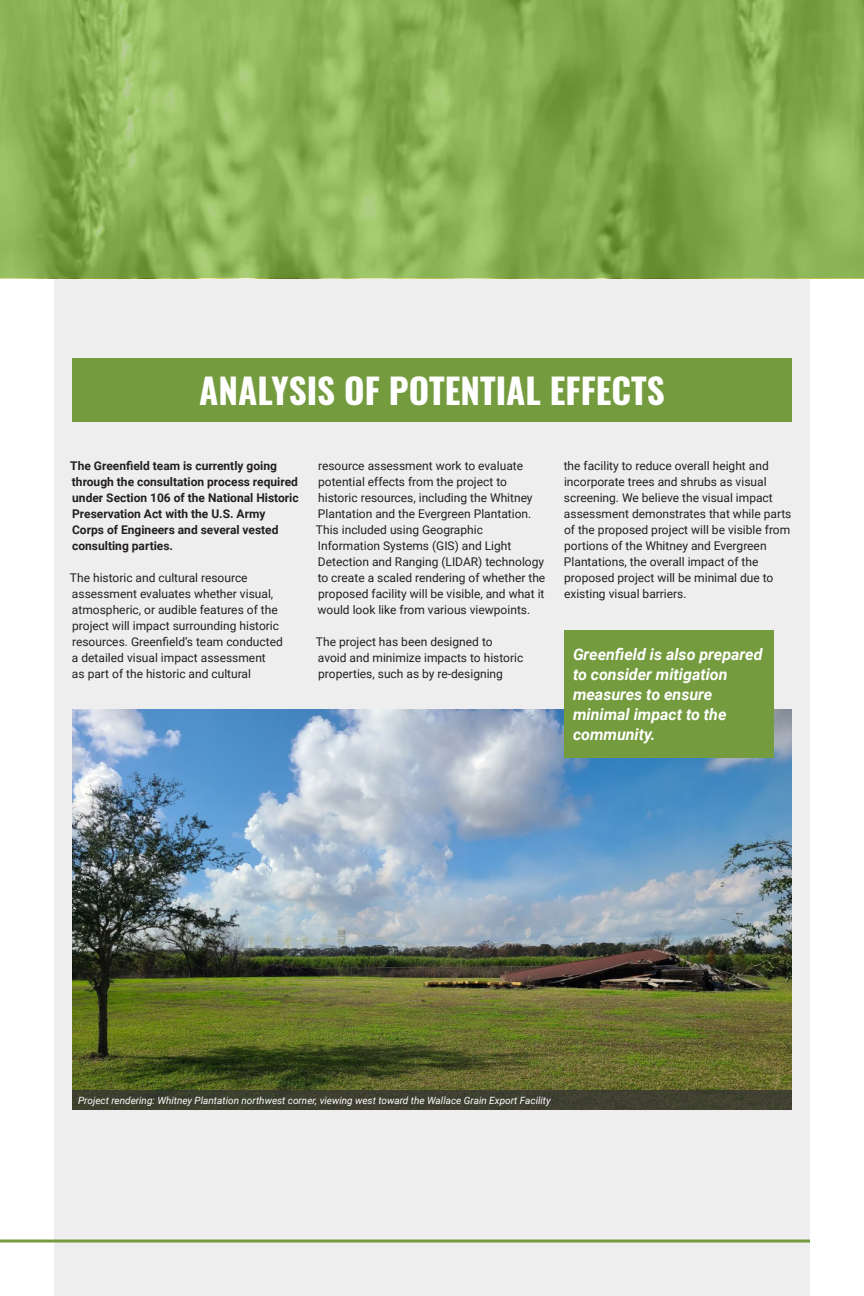
<style>
.page{position:relative;width:864px;height:1296px;background:#fff}
.page>*{position:absolute;margin:0;border:0;box-sizing:border-box;transform-origin:0 0}
.t1{font:700 35px "Oswald";color:#fff}
.Callout_Box{font:italic 700 16px/20px "Roboto";color:#fff}
.Basic{font:12px/16px "Roboto";color:#231f20}
.Basic-2{font:700 12px/16px "Roboto";color:#231f20}
.t2{font:italic 10px "Roboto";color:#fff}
</style>
<div class="page">
<div style="left:54px;top:0;width:756px;height:1296px;background:#eeeeef"></div>
<svg style="left:0;top:0;width:864px;height:278px;background:#89b054"></svg>
<div style="left:72px;top:358px;width:720px;height:64px;background:#749b3e"></div>
<hr style="left:0;top:1240px;width:810px;height:2px;background:#749b3e">
<img style="left:72px;top:710px;width:720px;height:380px">
<div style="left:72px;top:1090px;width:720px;height:20px;background:#3e3f30"></div>
<div style="left:564px;top:630px;width:210px;height:128px;background:#749b3e"></div>
<p class="t1" style="left:199px;top:366px;width:467px">ANALYSIS OF POTENTIAL EFFECTS</p>
<p class="Basic-2" style="left:70px;top:457px;width:230px">The Greenfield team is currently going through the consultation process required under Section 106 of the National Historic Preservation Act with the U.S. Army<br>Corps of Engineers and several vested consulting parties.</p>
<p class="Basic" style="left:70px;top:569px;width:214px">The historic and cultural resource assessment evaluates whether visual, atmospheric, or audible features of the project will impact surrounding historic resources. Greenfield’s team conducted a detailed visual impact assessment<br>as part of the historic and cultural</p>
<p class="Basic" style="left:318px;top:457px;width:216px">resource assessment work to evaluate potential effects from the project to historic resources, including the Whitney Plantation and the Evergreen Plantation.</p>
<p class="Basic" style="left:316px;top:521px;width:231px">This included using Geographic Information Systems (GIS) and Light Detection and Ranging (LIDAR) technology to create a scaled rendering of whether the proposed facility will be visible, and what it would look like from various viewpoints.</p>
<p class="Basic" style="left:316px;top:633px;width:209px">The project has been designed to avoid and minimize impacts to historic properties, such as by re-designing</p>
<p class="Basic" style="left:564px;top:457px;width:229px">the facility to reduce overall height and incorporate trees and shrubs as visual screening. We believe the visual impact assessment demonstrates that while parts of the proposed project will be visible from portions of the Whitney and Evergreen Plantations, the overall impact of the proposed project will be minimal due to existing visual barriers.</p>
<p class="Callout_Box" style="left:573px;top:644px;width:191px">Greenfield is also prepared to consider mitigation measures to ensure minimal impact to the community.</p>
<p class="t2" style="left:78px;top:1093px;width:474px">Project rendering: Whitney Plantation northwest corner, viewing west toward the Wallace Grain Export Facility</p>
</div>
